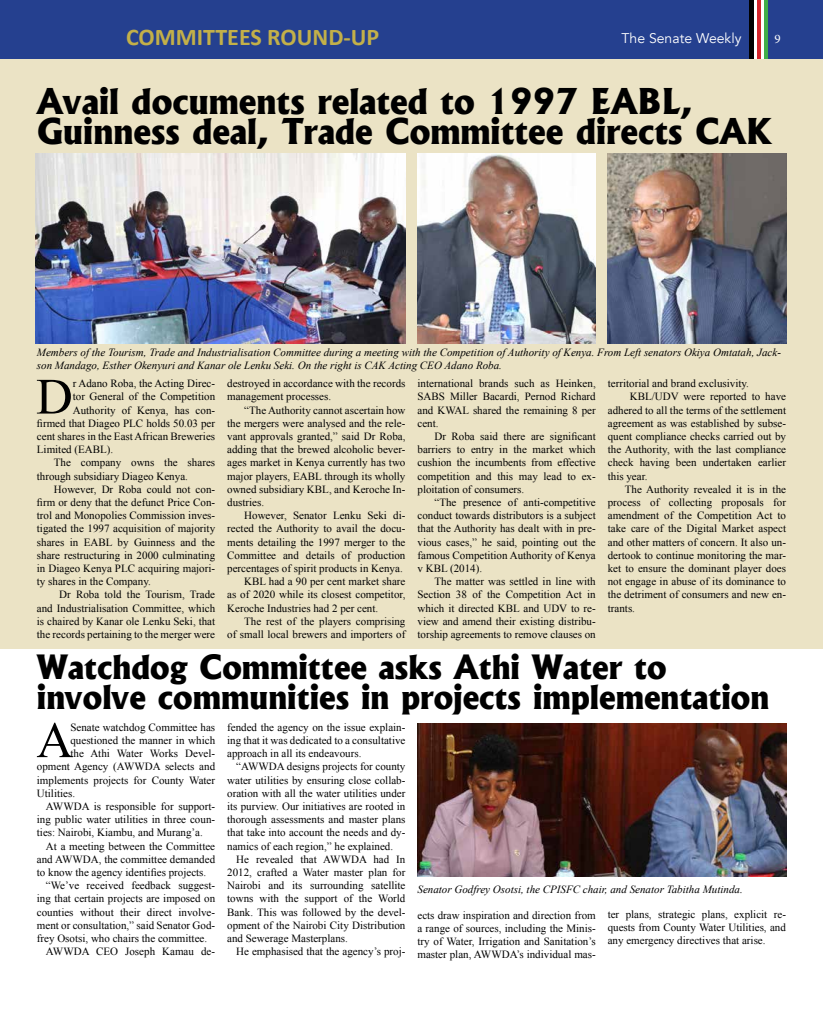
<style>
.page{position:relative;width:823px;height:1035px;background:#fff}
.page>*{position:absolute;margin:0;border:0;box-sizing:border-box;transform-origin:0 0}
.t1{font:50.9px "Times New Roman";color:#000}
.t2{font:800 34px/30px "Albertus";color:#000}
.t3{font:800 32px/30px "Albertus";color:#000}
.t4{font:700 24px "Calibri";color:#c3b049}
.t5{font:14px "Avenir";color:#fff}
.t6{font:13px "Minion Pro";color:#fff}
.t7{font:11px/13.2px "Times New Roman";color:#000;text-align:justify}
.t8{font:italic 11px/13.2px "Times New Roman";color:#000}
</style>
<div class="page">
<div style="left:0;top:0;width:822px;height:60px;background:#25408f"></div>
<hr style="left:749px;top:0;width:4px;height:59px;background:#000">
<svg style="left:756px;top:0;width:4px;height:59px"></svg>
<svg style="left:763px;top:0;width:4px;height:59px"></svg>
<hr style="left:754px;top:0;width:2px;height:59px;background:#fff">
<hr style="left:760px;top:0;width:3px;height:59px;background:#fff">
<div style="left:0;top:60px;width:822px;height:589px;background:#ebe3c5"></div>
<img style="left:36px;top:153px;width:369px;height:190px">
<img style="left:417px;top:153px;width:178px;height:190px">
<img style="left:607px;top:153px;width:178px;height:190px">
<img style="left:417px;top:723px;width:368px;height:153px">
<h3 class="t4" style="left:126px;top:20px;width:255px">COMMITTEES ROUND-UP</h3>
<p class="t5" style="left:621px;top:30px;width:121px">The Senate Weekly</p>
<p class="t6" style="left:774px;top:30px;width:8px">9</p>
<h2 class="t2" style="left:37px;top:86px;width:735px">Avail documents related to 1997 EABL,<br>Guinness deal, Trade Committee directs CAK</h2>
<p class="t8" style="left:37px;top:345px;width:745px">Members of the Tourism, Trade and Industrialisation Committee during a meeting with the Competition of Authority of Kenya. From Left senators Okiya Omtatah, Jack&shy;son Mandago, Esther Okenyuri and Kanar ole Lenku Seki. On the right is CAK Acting CEO Adano Roba.</p>
<h1 class="t1" style="left:36px;top:362px;width:38px">D</h1>
<p class="t7" style="left:73px;top:377px;width:144px">r Adano Roba, the Acting Direc-</p>
<p class="t7" style="left:73px;top:390px;width:144px">tor General of the Competition</p>
<p class="t7" style="left:73px;top:403px;width:144px">Authority of Kenya, has con-</p>
<p class="t7" style="left:37px;top:416px;width:180px">firmed that Diageo PLC holds 50.03 per</p>
<p class="t7" style="left:37px;top:429px;width:180px">cent shares in the East African Breweries</p>
<p class="t7" style="left:37px;top:443px;width:78px">Limited (EABL).</p>
<p class="t7" style="left:54px;top:456px;width:163px">The company owns the shares</p>
<p class="t7" style="left:37px;top:469px;width:152px">through subsidiary Diageo Kenya.</p>
<p class="t7" style="left:54px;top:482px;width:163px">However, Dr Roba could not con-</p>
<p class="t7" style="left:37px;top:495px;width:180px">firm or deny that the defunct Price Con-</p>
<p class="t7" style="left:37px;top:509px;width:180px">trol and Monopolies Commission inves-</p>
<p class="t7" style="left:37px;top:522px;width:180px">tigated the 1997 acquisition of majority</p>
<p class="t7" style="left:37px;top:535px;width:180px">shares in EABL by Guinness and the</p>
<p class="t7" style="left:37px;top:548px;width:180px">share restructuring in 2000 culminating</p>
<p class="t7" style="left:37px;top:561px;width:180px">in Diageo Kenya PLC acquiring majori-</p>
<p class="t7" style="left:37px;top:575px;width:115px">ty shares in the Company.</p>
<p class="t7" style="left:59px;top:588px;width:157px">Dr Roba told the Tourism, Trade</p>
<p class="t7" style="left:37px;top:601px;width:180px">and Industrialisation Committee, which</p>
<p class="t7" style="left:37px;top:614px;width:180px">is chaired by Kanar ole Lenku Seki, that</p>
<p class="t7" style="left:37px;top:627px;width:180px">the records pertaining to the merger were</p>
<p class="t7" style="left:227px;top:377px;width:180px">destroyed in accordance with the records management processes.</p>
<p class="t7" style="left:227px;top:403px;width:180px;text-indent:17px">“The Authority cannot ascertain how the mergers were analysed and the rele&shy;vant approvals granted,” said Dr Roba, adding that the brewed alcoholic bever&shy;ages market in Kenya currently has two major players, EABL through its wholly owned subsidiary KBL, and Keroche In&shy;dustries.</p>
<p class="t7" style="left:244px;top:509px;width:163px">However, Senator Lenku Seki di-</p>
<p class="t7" style="left:227px;top:522px;width:180px">rected the Authority to avail the docu-</p>
<p class="t7" style="left:227px;top:535px;width:180px">ments detailing the 1997 merger to the</p>
<p class="t7" style="left:227px;top:548px;width:180px">Committee and details of production</p>
<p class="t7" style="left:227px;top:561px;width:177px">percentages of spirit products in Kenya.</p>
<p class="t7" style="left:244px;top:575px;width:163px">KBL had a 90 per cent market share</p>
<p class="t7" style="left:227px;top:588px;width:180px">as of 2020 while its closest competitor,</p>
<p class="t7" style="left:227px;top:601px;width:152px">Keroche Industries had 2 per cent.</p>
<p class="t7" style="left:244px;top:614px;width:163px">The rest of the players comprising</p>
<p class="t7" style="left:227px;top:627px;width:180px">of small local brewers and importers of</p>
<p class="t7" style="left:417px;top:377px;width:180px">international brands such as Heinken, SABS Miller Bacardi, Pernod Richard and KWAL shared the remaining 8 per cent.</p>
<p class="t7" style="left:417px;top:429px;width:180px;text-indent:17px">Dr Roba said there are significant barriers to entry in the market which cushion the incumbents from effective competition and this may lead to ex&shy;ploitation of consumers.</p>
<p class="t7" style="left:417px;top:495px;width:180px;text-indent:17px">“The presence of anti-competitive conduct towards distributors is a subject that the Authority has dealt with in pre&shy;vious cases,” he said, pointing out the famous Competition Authority of Kenya v KBL (2014).</p>
<p class="t7" style="left:417px;top:575px;width:180px;text-indent:17px">The matter was settled in line with Section 38 of the Competition Act in which it directed KBL and UDV to re&shy;view and amend their existing distribu&shy;torship agreements to remove clauses on</p>
<p class="t7" style="left:607px;top:377px;width:143px">territorial and brand exclusivity.</p>
<p class="t7" style="left:629px;top:390px;width:158px">KBL/UDV were reported to have</p>
<p class="t7" style="left:607px;top:403px;width:180px">adhered to all the terms of the settlement</p>
<p class="t7" style="left:607px;top:416px;width:180px">agreement as was established by subse-</p>
<p class="t7" style="left:607px;top:429px;width:180px">quent compliance checks carried out by</p>
<p class="t7" style="left:607px;top:443px;width:180px">the Authority, with the last compliance</p>
<p class="t7" style="left:607px;top:456px;width:180px">check having been undertaken earlier</p>
<p class="t7" style="left:607px;top:469px;width:41px">this year.</p>
<p class="t7" style="left:624px;top:482px;width:163px">The Authority revealed it is in the</p>
<p class="t7" style="left:607px;top:495px;width:180px">process of collecting proposals for</p>
<p class="t7" style="left:607px;top:509px;width:180px">amendment of the Competition Act to</p>
<p class="t7" style="left:607px;top:522px;width:180px">take care of the Digital Market aspect</p>
<p class="t7" style="left:607px;top:535px;width:180px">and other matters of concern. It also un-</p>
<p class="t7" style="left:607px;top:548px;width:180px">dertook to continue monitoring the mar-</p>
<p class="t7" style="left:607px;top:561px;width:180px">ket to ensure the dominant player does</p>
<p class="t7" style="left:607px;top:575px;width:180px">not engage in abuse of its dominance to</p>
<p class="t7" style="left:607px;top:588px;width:180px">the detriment of consumers and new en-</p>
<p class="t7" style="left:607px;top:601px;width:29px">trants.</p>
<h3 class="t3" style="left:37px;top:652px;width:733px">Watchdog Committee asks Athi Water to involve communities in projects implementation</h3>
<h1 class="t1" style="left:36px;top:706px;width:38px">A</h1>
<p class="t7" style="left:70px;top:720px;width:146px">Senate watchdog Committee has</p>
<p class="t7" style="left:227px;top:720px;width:180px">fended the agency on the issue explain&shy;ing that it was dedicated to a consultative approach in all its endeavours.</p>
<p class="t7" style="left:227px;top:760px;width:180px;text-indent:9px">“AWWDA designs projects for county water utilities by ensuring close collab&shy;oration with all the water utilities under its purview. Our initiatives are rooted in thorough assessments and master plans that take into account the needs and dy&shy;namics of each region,” he explained.</p>
<p class="t7" style="left:227px;top:852px;width:180px;text-indent:9px">He revealed that AWWDA had In 2012, crafted a Water master plan for Nairobi and its surrounding satellite towns with the support of the World Bank. This was followed by the devel&shy;opment of the Nairobi City Distribution and Sewerage Masterplans.</p>
<p class="t7" style="left:236px;top:944px;width:171px">He emphasised that the agency’s proj-</p>
<p class="t7" style="left:70px;top:733px;width:146px">questioned the manner in which</p>
<p class="t7" style="left:70px;top:746px;width:146px">the Athi Water Works Devel-</p>
<p class="t7" style="left:37px;top:760px;width:180px">opment Agency (AWWDA selects and</p>
<p class="t7" style="left:37px;top:773px;width:180px">implements projects for County Water</p>
<p class="t7" style="left:37px;top:786px;width:40px">Utilities.</p>
<p class="t7" style="left:46px;top:799px;width:171px">AWWDA is responsible for support-</p>
<p class="t7" style="left:37px;top:812px;width:180px">ing public water utilities in three coun-</p>
<p class="t7" style="left:37px;top:826px;width:167px">ties: Nairobi, Kiambu, and Murang’a.</p>
<p class="t7" style="left:46px;top:839px;width:171px">At a meeting between the Committee</p>
<p class="t7" style="left:37px;top:852px;width:180px">and AWWDA, the committee demanded</p>
<p class="t7" style="left:37px;top:865px;width:171px">to know the agency identifies projects.</p>
<p class="t7" style="left:46px;top:878px;width:171px">“We’ve received feedback suggest-</p>
<p class="t7" style="left:37px;top:892px;width:180px">ing that certain projects are imposed on</p>
<p class="t7" style="left:37px;top:905px;width:180px">counties without their direct involve-</p>
<p class="t7" style="left:37px;top:918px;width:180px">ment or consultation,” said Senator God-</p>
<p class="t7" style="left:37px;top:931px;width:172px">frey Osotsi, who chairs the committee.</p>
<p class="t7" style="left:46px;top:944px;width:171px">AWWDA CEO Joseph Kamau de-</p>
<p class="t8" style="left:417px;top:882px;width:326px">Senator Godfrey Osotsi, the CPISFC chair, and Senator Tabitha Mutinda.</p>
<p class="t7" style="left:417px;top:908px;width:180px">ects draw inspiration and direction from a range of sources, including the Minis&shy;try of Water, Irrigation and Sanitation’s master plan, AWWDA’s individual mas-</p>
<p class="t7" style="left:607px;top:907px;width:180px">ter plans, strategic plans, explicit re&shy;quests from County Water Utilities, and any emergency directives that arise.</p>
</div>
